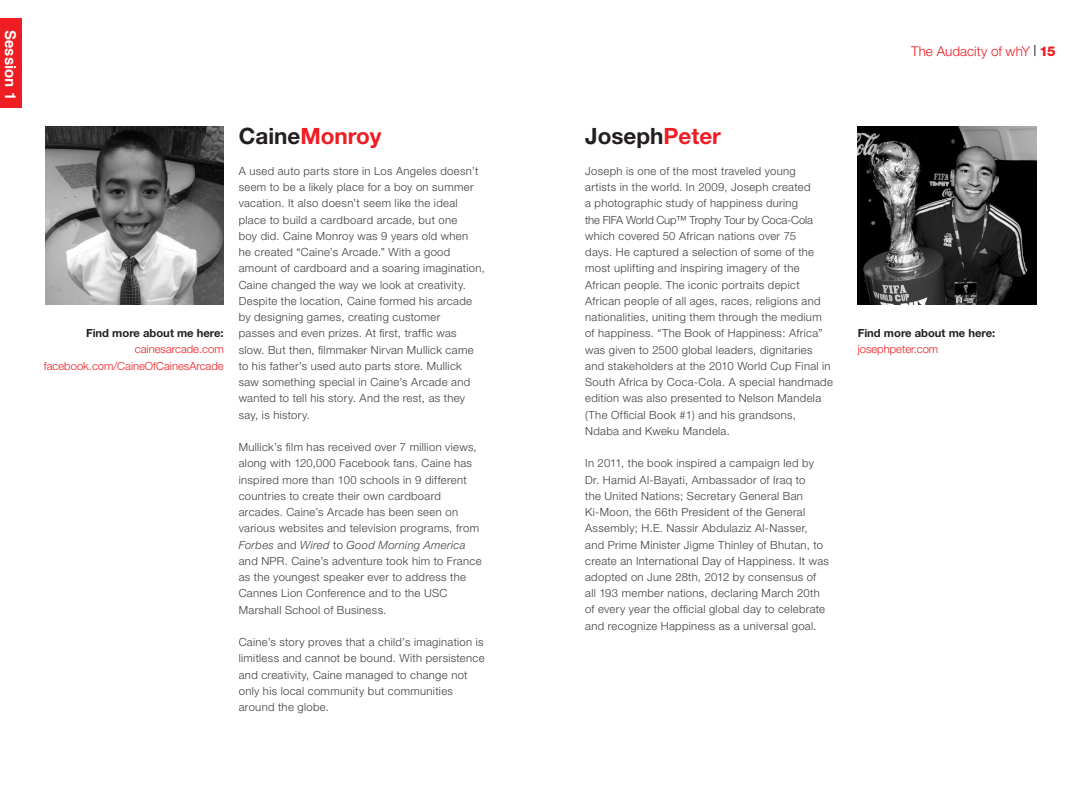
<style>
.page{position:relative;width:1080px;height:810px;background:#fff}
.page>*{position:absolute;margin:0;border:0;box-sizing:border-box;transform-origin:0 0}
.t1{font:700 22.5px "Helvetica Neue";color:#ee1d23}
.t2{font:700 22.5px "Helvetica Neue";color:#231f20}
.t3{font:700 15px "Helvetica";color:#fff}
.t4{font:300 13.5px "Helvetica Neue";letter-spacing:.005em;color:#ee1d23}
.t5{font:300 11.25px/16.2px "Helvetica Neue";letter-spacing:.03em;color:#3e3e3f}
.t6{font:300 11.25px/16.2px "Helvetica Neue";color:#ee1d23;text-align:right}
.t7{font:700 11.25px "Helvetica Neue";color:#231f20}
.s1{font-weight:800}
.s2{color:#231f20}
.s3{color:#ee1d23}
.s4{font-style:italic}
</style>
<div class="page">
<div style="left:0;top:18px;width:21px;height:90px;background:#ee1d23"></div>
<img style="left:45px;top:126px;width:179px;height:179px">
<img style="left:858px;top:126px;width:178px;height:179px">
<h2 class="t3" style="left:17px;top:30px;width:72px;rotate:90deg">Session 1</h2>
<p class="t4" style="left:911px;top:43px;width:146px">The Audacity of whY <span class="s1">15</span></p>
<p class="t7" style="left:86px;top:326px;width:139px">Find more about me here:</p>
<p class="t6" style="left:44px;top:341px;width:181px">cainesarcade.com facebook.com/CaineOfCainesArcade</p>
<h1 class="t1" style="left:239px;top:122px;width:144px"><span class="s2">Caine</span>Monroy</h1>
<h1 class="t2" style="left:585px;top:122px;width:137px">Joseph<span class="s3">Peter</span></h1>
<p class="t5" style="left:239px;top:163px;width:248px">A used auto parts store in Los Angeles doesn’t seem to be a likely place for a boy on summer vacation. It also doesn’t seem like the ideal place to build a cardboard arcade, but one<br>boy did. Caine Monroy was 9 years old when<br>he created “Caine’s Arcade.” With a good amount of cardboard and a soaring imagination, Caine changed the way we look at creativity.<br>Despite the location, Caine formed his arcade by designing games, creating customer<br>passes and even prizes. At first, traffic was slow. But then, filmmaker Nirvan Mullick came to his father’s used auto parts store. Mullick saw something special in Caine’s Arcade and wanted to tell his story. And the rest, as they say, is history.</p>
<p class="t5" style="left:239px;top:439px;width:244px">Mullick’s film has received over 7 million views, along with 120,000 Facebook fans. Caine has inspired more than 100 schools in 9 different countries to create their own cardboard arcades. Caine’s Arcade has been seen on various websites and television programs, from <span class="s4">Forbes</span> and <span class="s4">Wired</span> to <span class="s4">Good Morning America </span>and NPR. Caine’s adventure took him to France as the youngest speaker ever to address the Cannes Lion Conference and to the USC Marshall School of Business.</p>
<p class="t5" style="left:239px;top:634px;width:247px">Caine’s story proves that a child’s imagination is limitless and cannot be bound. With persistence and creativity, Caine managed to change not only his local community but communities around the globe.</p>
<p class="t5" style="left:585px;top:162px;width:249px">Joseph is one of the most traveled young<br>artists in the world. In 2009, Joseph created<br>a photographic study of happiness during<br>the FIFA World Cup™ Trophy Tour by Coca-Cola which covered 50 African nations over 75<br>days. He captured a selection of some of the most uplifting and inspiring imagery of the African people. The iconic portraits depict African people of all ages, races, religions and nationalities, uniting them through the medium of happiness. “The Book of Happiness: Africa” was given to 2500 global leaders, dignitaries and stakeholders at the 2010 World Cup Final in South Africa by Coca-Cola. A special handmade edition was also presented to Nelson Mandela (The Official Book #1) and his grandsons,<br>Ndaba and Kweku Mandela.</p>
<p class="t5" style="left:585px;top:455px;width:245px">In 2011, the book inspired a campaign led by Dr. Hamid Al-Bayati, Ambassador of Iraq to<br>the United Nations; Secretary General Ban Ki-Moon, the 66th President of the General Assembly; H.E. Nassir Abdulaziz Al-Nasser, and Prime Minister Jigme Thinley of Bhutan, to create an International Day of Happiness. It was adopted on June 28th, 2012 by consensus of all 193 member nations, declaring March 20th of every year the official global day to celebrate and recognize Happiness as a universal goal.</p>
<p class="t7" style="left:858px;top:326px;width:139px">Find more about me here:</p>
<p class="t6" style="left:858px;top:341px;width:82px">josephpeter.com</p>
</div>
